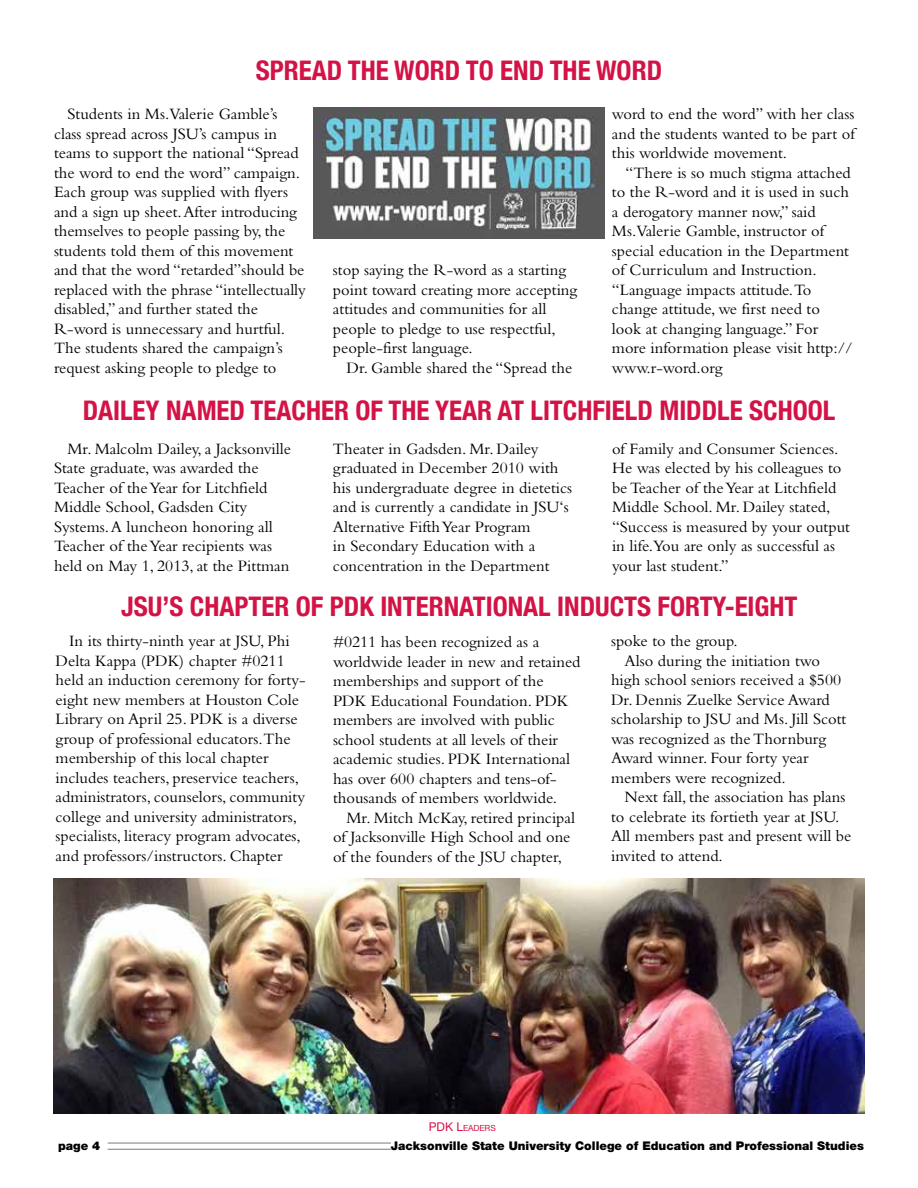
<style>
.page{position:relative;width:918px;height:1188px;background:#fff}
.page>*{position:absolute;margin:0;border:0;box-sizing:border-box;transform-origin:0 0}
.t1{font:700 condensed 27px "Helvetica Neue";color:#d31245}
.t2{font:16.5px/19.5px "Bembo Std";color:#000}
.t3{font:900 12px "Helvetica Neue";color:#000}
.t4{font:8.4px "Helvetica Neue";color:#d31245}
.s1{font-size:12px}
</style>
<div class="page">
<hr style="left:108px;top:1142px;width:283px;height:2px;background:#939598">
<hr style="left:108px;top:1149px;width:283px;height:1px;background:#939598">
<img style="left:313px;top:108px;width:292px;height:130px">
<img style="left:54px;top:879px;width:811px;height:234px">
<h1 class="t1" style="left:256px;top:48px;width:405px">SPREAD THE WORD TO END THE WORD</h1>
<p class="t2" style="left:54px;top:104px;width:254px;text-indent:13px">Students in Ms.Valerie Gamble’s class spread across JSU’s campus in teams to support the national “Spread the word to end the word” campaign.<br>Each group was supplied with flyers and a sign up sheet. After introducing themselves to people passing by, the students told them of this movement and that the word “retarded”should be replaced with the phrase “intellectually disabled,” and further stated the R-word is unnecessary and hurtful.<br>The students shared the campaign’s request asking people to pledge to</p>
<p class="t2" style="left:333px;top:260px;width:246px">stop saying the R-word as a starting point toward creating more accepting attitudes and communities for all people to pledge to use respectful, people-first language.</p>
<p class="t2" style="left:346px;top:357px;width:227px">Dr. Gamble shared the “Spread the</p>
<p class="t2" style="left:612px;top:104px;width:245px;text-align:justify">word to end the word” with her class and the students wanted to be part of this worldwide movement.</p>
<p class="t2" style="left:612px;top:162px;width:242px;text-indent:13px">“There is so much stigma attached to the R-word and it is used in such a derogatory manner now,” said<br>Ms.Valerie Gamble, instructor of special education in the Department of Curriculum and Instruction. “Language impacts attitude.To change attitude, we first need to look at changing language.” For more information please visit http:// www.r-word.org</p>
<h1 class="t1" style="left:83px;top:388px;width:748px">DAILEY NAMED TEACHER OF THE YEAR AT LITCHFIELD MIDDLE SCHOOL</h1>
<p class="t2" style="left:612px;top:438px;width:240px">of Family and Consumer Sciences.<br>He was elected by his colleagues to be Teacher of the Year at Litchfield<br>Middle School. Mr. Dailey stated, “Success is measured by your output in life.You are only as successful as your last student.”</p>
<h1 class="t1" style="left:121px;top:584px;width:678px">JSU ’S CHAPTER OF PDK INTERNATIONAL INDUCTS FORTY-EIGHT</h1>
<p class="t2" style="left:56px;top:631px;width:252px;text-indent:13px">In its thirty-ninth year at JSU, Phi Delta Kappa (PDK) chapter #0211 held an induction ceremony for forty&shy;eight new members at Houston Cole Library on April 25. PDK is a diverse group of professional educators.The membership of this local chapter includes teachers, preservice teachers, administrators, counselors, community college and university administrators, specialists, literacy program advocates, and professors/instructors. Chapter</p>
<p class="t2" style="left:333px;top:632px;width:249px">#0211 has been recognized as a worldwide leader in new and retained memberships and support of the PDK Educational Foundation. PDK members are involved with public school students at all levels of their academic studies. PDK International has over 600 chapters and tens-of&shy;thousands of members worldwide.</p>
<p class="t2" style="left:54px;top:438px;width:239px;text-indent:13px">Mr. Malcolm Dailey, a Jacksonville<br>State graduate, was awarded the<br>Teacher of the Year for Litchfield<br>Middle School, Gadsden City<br>Systems. A luncheon honoring all<br>Teacher of the Year recipients was held on May 1, 2013, at the Pittman</p>
<p class="t2" style="left:333px;top:438px;width:241px">Theater in Gadsden. Mr. Dailey graduated in December 2010 with his undergraduate degree in dietetics and is currently a candidate in JSU‘s Alternative Fifth Year Program<br>in Secondary Education with a concentration in the Department</p>
<p class="t2" style="left:611px;top:631px;width:128px">spoke to the group.</p>
<p class="t2" style="left:625px;top:650px;width:197px">Also during the initiation two</p>
<p class="t2" style="left:611px;top:670px;width:232px">high school seniors received a $500</p>
<p class="t2" style="left:611px;top:689px;width:220px">Dr. Dennis Zuelke Service Award</p>
<p class="t2" style="left:611px;top:709px;width:237px">scholarship to JSU and Ms. Jill Scott</p>
<p class="t2" style="left:611px;top:728px;width:217px">was recognized as the Thornburg</p>
<p class="t2" style="left:611px;top:748px;width:199px">Award winner. Four forty year</p>
<p class="t2" style="left:611px;top:767px;width:176px">members were recognized.</p>
<p class="t2" style="left:625px;top:787px;width:222px">Next fall, the association has plans</p>
<p class="t2" style="left:611px;top:806px;width:230px">to celebrate its fortieth year at JSU.</p>
<p class="t2" style="left:611px;top:826px;width:242px">All members past and present will be</p>
<p class="t2" style="left:611px;top:845px;width:113px">invited to attend.</p>
<p class="t2" style="left:333px;top:807px;width:244px;text-indent:13px">Mr. Mitch McKay, retired principal of Jacksonville High School and one of the founders of the JSU chapter,</p>
<p class="t4" style="left:429px;top:1122px;width:69px"><span class="s1">PDK L</span>EADERS</p>
<p class="t3" style="left:58px;top:1139px;width:44px">page 4</p>
<p class="t3" style="left:391px;top:1139px;width:475px">Jacksonville State University College of Education and Professional Studies</p>
</div>
